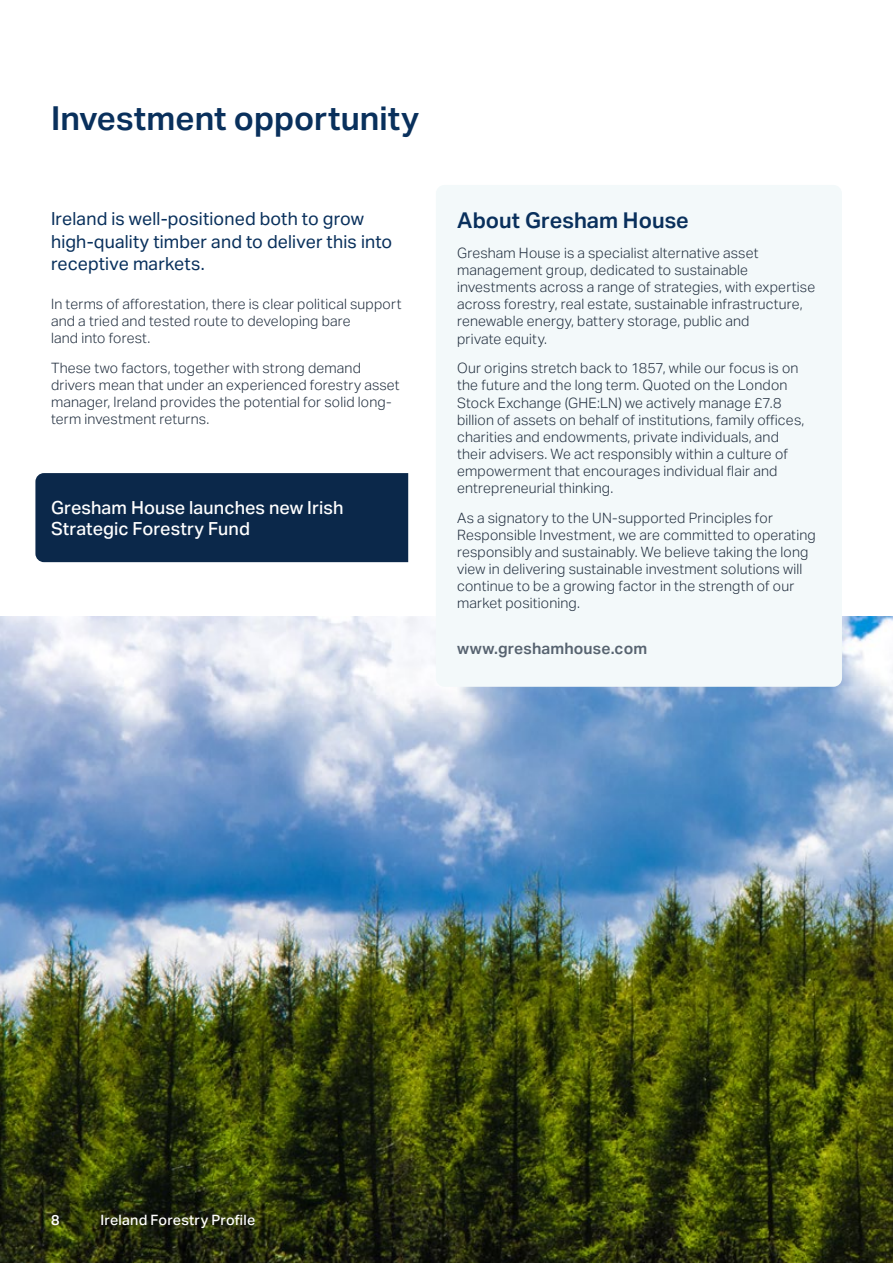
<style>
.page{position:relative;width:893px;height:1263px;background:#fff}
.page>*{position:absolute;margin:0;border:0;box-sizing:border-box;transform-origin:0 0}
.t1{font:600 33px "Aktiv Grotesk";color:#09305c}
.t2{font:600 21.75px "Aktiv Grotesk";letter-spacing:.005em;color:#09305c}
.t3{font:18px/22.5px "Aktiv Grotesk";letter-spacing:.005em;color:#09305c}
.t4{font:500 18px/21px "Aktiv Grotesk";letter-spacing:.005em;color:#fff}
.t5{font:600 15.75px "Aktiv Grotesk";letter-spacing:.01em;color:#576370}
.t6{font:300 14.25px/17.1px "Aktiv Grotesk";letter-spacing:.01em;color:#233040}
.t7{font:500 14.25px "Aktiv Grotesk";letter-spacing:.015em;color:#fff}
.t8{font:600 14.25px "Aktiv Grotesk";color:#fff}
</style>
<div class="page">
<img style="left:0;top:617px;width:893px;height:646px">
<div style="left:436px;top:185px;width:406px;height:502px;background:#f3f9fa;border-radius:9px"></div>
<div style="left:35px;top:473px;width:373px;height:89px;background:#0b284a"></div>
<h1 class="t1" style="left:51px;top:99px;width:370px">Investment opportunity</h1>
<p class="t3" style="left:51px;top:208px;width:343px">Ireland is well-positioned both to grow high-quality timber and to deliver this into receptive markets.</p>
<p class="t6" style="left:51px;top:295px;width:352px">In terms of afforestation, there is clear political support and a tried and tested route to developing bare<br>land into forest.</p>
<p class="t6" style="left:51px;top:359px;width:350px">These two factors, together with strong demand drivers mean that under an experienced forestry asset manager, Ireland provides the potential for solid long&shy;term investment returns.</p>
<p class="t4" style="left:51px;top:497px;width:294px">Gresham House launches new Irish<br>Strategic Forestry Fund</p>
<h2 class="t2" style="left:457px;top:208px;width:233px">About Gresham House</h2>
<p class="t6" style="left:457px;top:245px;width:360px">Gresham House is a specialist alternative asset management group, dedicated to sustainable investments across a range of strategies, with expertise across forestry, real estate, sustainable infrastructure, renewable energy, battery storage, public and<br>private equity.</p>
<p class="t6" style="left:457px;top:360px;width:349px">Our origins stretch back to 1857, while our focus is on the future and the long term. Quoted on the London Stock Exchange (GHE:LN) we actively manage £7.8 billion of assets on behalf of institutions, family offices, charities and endowments, private individuals, and their advisers. We act responsibly within a culture of empowerment that encourages individual flair and entrepreneurial thinking.</p>
<p class="t6" style="left:457px;top:509px;width:360px">As a signatory to the UN-supported Principles for Responsible Investment, we are committed to operating responsibly and sustainably. We believe taking the long view in delivering sustainable investment solutions will continue to be a growing factor in the strength of our market positioning.</p>
<p class="t5" style="left:457px;top:639px;width:192px">www.greshamhouse.com</p>
<p class="t8" style="left:51px;top:1211px;width:10px">8</p>
<p class="t7" style="left:101px;top:1211px;width:156px">Ireland Forestry Profile</p>
</div>
